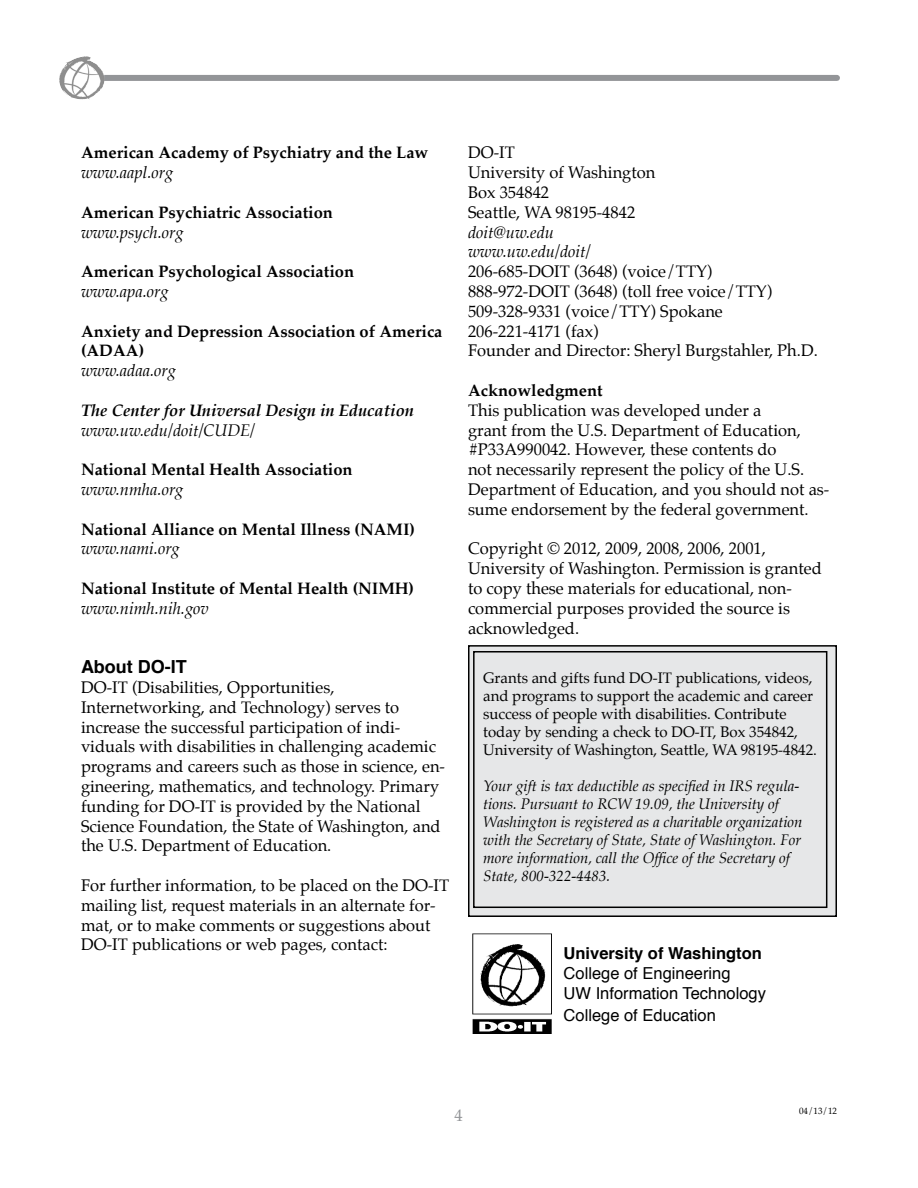
<style>
.page{position:relative;width:918px;height:1188px;background:#fff}
.page>*{position:absolute;margin:0;border:0;box-sizing:border-box;transform-origin:0 0}
.t1{font:700 18px "Helvetica";color:#000}
.Body_Text{font:16.5px/19.8px "Palatino";color:#000}
.Body_Text-2{font:700 16.5px/19.8px "Palatino";color:#000}
.Body_Text_No_Space_A{font:16.5px/19.8px "Palatino";color:#000}
.t2{font:16.5px "Helvetica";color:#000}
.Body_Text-3{font:italic 700 16.5px/19.8px "Palatino";color:#000}
.Body_Text_No_Space_A-2{font:italic 16.5px "Palatino";color:#000}
.t3{font:700 16.5px "Helvetica";color:#000}
.t4{font:16.5px "Palatino";color:#939598}
.t5{font:italic 15px/18px "Palatino";color:#000}
.t6{font:15px/18px "Palatino";color:#000}
.t7{font:9px "Palatino";color:#000}
.s1{font-weight:400;font-style:italic}
.s2{font-weight:400}
.s3{font-weight:700}
</style>
<div class="page">
<div style="left:76px;top:75px;width:761px;height:6px;background:#939598"></div>
<img style="left:472px;top:933px;width:80px;height:101px">
<div style="left:469px;top:646px;width:367px;height:270px;background:#e6e7e8"></div>
<div style="left:468px;top:645px;width:369px;height:272px;border:2px solid #000"></div>
<div style="left:473px;top:651px;width:354px;height:257px;border:2px solid #000"></div>
<img style="left:66px;top:56px;width:21px;height:8px">
<p class="Body_Text-2" style="left:81px;top:142px;width:349px">American Academy of Psychiatry and the Law <span class="s1">www.aapl.org</span></p>
<p class="Body_Text-2" style="left:81px;top:202px;width:254px">American Psychiatric Association <span class="s1">www.psych.org</span></p>
<p class="Body_Text-2" style="left:81px;top:261px;width:275px">American Psychological Association <span class="s1">www.apa.org</span></p>
<p class="Body_Text-2" style="left:81px;top:321px;width:363px">Anxiety and Depression Association of America (ADAA)<br><span class="s1">www.adaa.org</span></p>
<p class="Body_Text-3" style="left:81px;top:400px;width:335px">The Center for Universal Design in Education <span class="s2">www.uw.edu/doit/CUDE/</span></p>
<p class="Body_Text-2" style="left:81px;top:459px;width:273px">National Mental Health Association <span class="s1">www.nmha.org</span></p>
<p class="Body_Text-2" style="left:81px;top:519px;width:336px">National Alliance on Mental Illness (NAMI) <span class="s1">www.nami.org</span></p>
<p class="Body_Text-2" style="left:81px;top:578px;width:335px">National Institute of Mental Health (NIMH) <span class="s1">www.nimh.nih.gov</span></p>
<h3 class="t1" style="left:81px;top:652px;width:107px">About DO‑IT</h3>
<p class="Body_Text" style="left:81px;top:677px;width:366px">DO‑IT (Disabilities, Opportunities, Internetworking, and Technology) serves to increase the successful participation of indi&shy;viduals with disabilities in challenging academic programs and careers such as those in science, en&shy;gineering, mathematics, and technology. Primary funding for DO‑IT is provided by the National Science Foundation, the State of Washington, and the U.S. Department of Education.</p>
<p class="Body_Text" style="left:81px;top:875px;width:370px">For further information, to be placed on the DO‑IT mailing list, request materials in an alternate for&shy;mat, or to make comments or suggestions about DO-IT publications or web pages, contact:</p>
<p class="Body_Text_No_Space_A" style="left:468px;top:143px;width:48px">DO‑IT</p>
<p class="Body_Text_No_Space_A" style="left:468px;top:163px;width:189px">University of Washington</p>
<p class="Body_Text_No_Space_A" style="left:468px;top:182px;width:83px">Box 354842</p>
<p class="Body_Text_No_Space_A" style="left:468px;top:202px;width:169px">Seattle, WA 98195-4842</p>
<p class="Body_Text_No_Space_A-2" style="left:468px;top:219px;width:88px">doit@uw.edu</p>
<p class="Body_Text_No_Space_A-2" style="left:468px;top:239px;width:124px">www.uw.edu/doit/</p>
<p class="Body_Text_No_Space_A" style="left:468px;top:262px;width:246px">206-685-DOIT (3648) (voice/TTY)</p>
<p class="Body_Text_No_Space_A" style="left:468px;top:281px;width:306px">888-972-DOIT (3648) (toll free voice/TTY)</p>
<p class="Body_Text_No_Space_A" style="left:468px;top:301px;width:256px">509-328-9331 (voice/TTY) Spokane<br>206-221-4171 (fax)</p>
<p class="Body_Text" style="left:468px;top:341px;width:351px">Founder and Director: Sheryl Burgstahler, Ph.D.</p>
<p class="Body_Text" style="left:468px;top:380px;width:363px"><span class="s3">Acknowledgment<br></span>This publication was developed under a<br>grant from the U.S. Department of Education, #P33A990042. However, these contents do<br>not necessarily represent the policy of the U.S.<br>Department of Education, and you should not as&shy;sume endorsement by the federal government.</p>
<p class="Body_Text" style="left:468px;top:539px;width:355px">Copyright © 2012, 2009, 2008, 2006, 2001, University of Washington. Permission is granted to copy these materials for educational, non&shy;commercial purposes provided the source is acknowledged.</p>
<p class="t6" style="left:483px;top:669px;width:335px">Grants and gifts fund DO-IT publications, videos, and programs to support the academic and career success of people with disabilities. Contribute today by sending a check to DO-IT, Box 354842, University of Washington, Seattle, WA 98195-4842.</p>
<p class="t5" style="left:483px;top:777px;width:321px">Your gift is tax deductible as specified in IRS regula&shy;tions. Pursuant to RCW 19.09, the University of Washington is registered as a charitable organization with the Secretary of State, State of Washington. For more information, call the Office of the Secretary of State, 800-322-4483.</p>
<p class="t3" style="left:564px;top:940px;width:200px">University of Washington</p>
<p class="t2" style="left:564px;top:961px;width:168px">College of Engineering</p>
<p class="t2" style="left:564px;top:981px;width:204px">UW Information Technology</p>
<p class="t2" style="left:564px;top:1002px;width:154px">College of Education</p>
<p class="t4" style="left:454px;top:1101px;width:10px">4</p>
<p class="t7" style="left:799px;top:1104px;width:39px">04/13/12</p>
</div>
